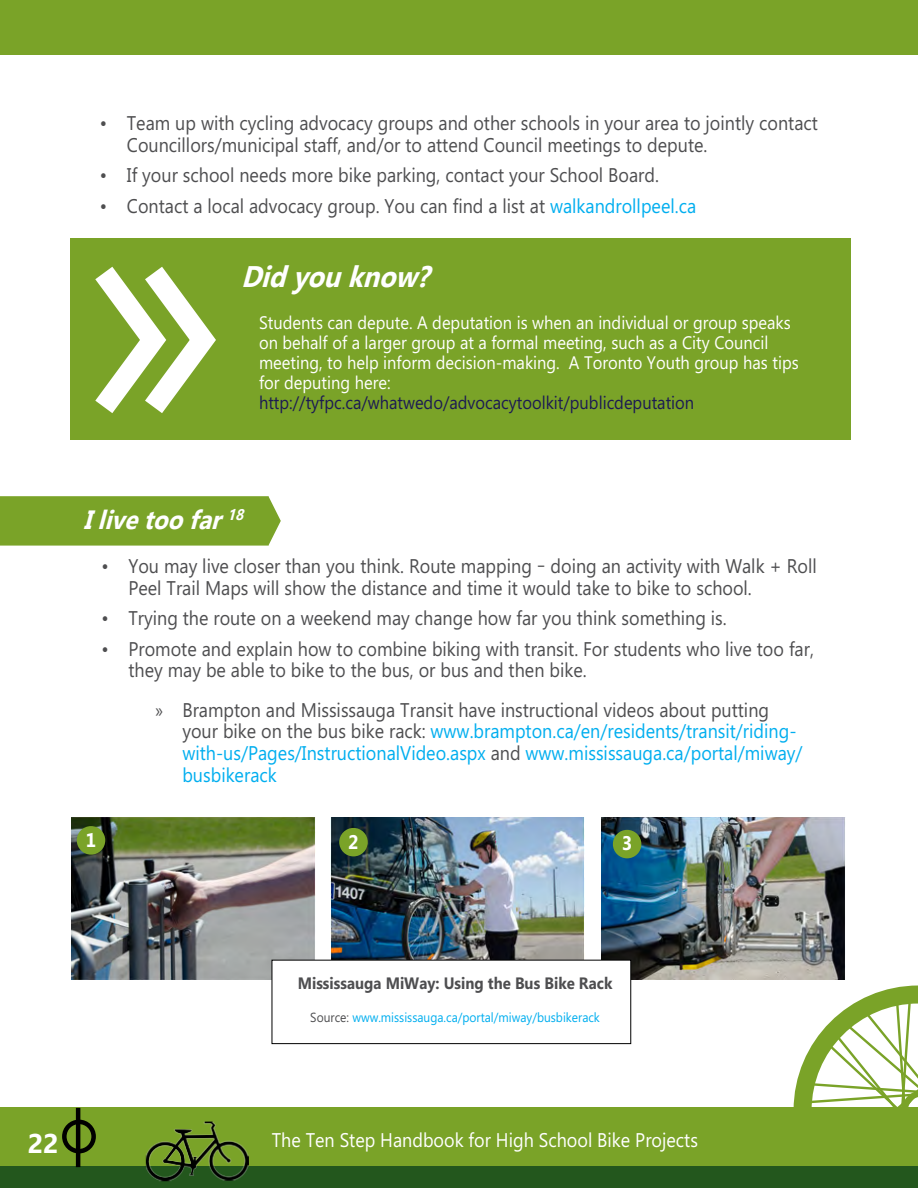
<style>
.page{position:relative;width:918px;height:1188px;background:#fff}
.page>*{position:absolute;margin:0;border:0;box-sizing:border-box;transform-origin:0 0}
.t1{font:italic 700 29.7px "Gadugi";color:#fff;scale:.91 1}
.t2{font:700 27px "Gadugi";color:#fff}
.t3{font:italic 700 26.4px "Gadugi";color:#fff;scale:.91 1}
.t4{font:19.8px/21.6px "Microsoft Phags Pa";color:#4e4e50;scale:.91 1}
.t5{font:19.8px/21.6px "Microsoft Phags Pa";color:#00aeef;scale:.91 1}
.t6{font:19.8px "Microsoft Phags Pa";color:#fff;scale:.91 1}
.t7{font:700 19.8px "Microsoft Phags Pa";color:#fff;scale:.91 1}
.t8{font:18.15px/19.8px "Microsoft Phags Pa";color:#fff;scale:.91 1}
.t9{font:18.15px "Microsoft Phags Pa";color:#1c1a53;scale:.91 1}
.t10{font:700 16.5px "Microsoft Phags Pa";color:#4e4e50;scale:.91 1}
.t11{font:13.2px "Microsoft Phags Pa";color:#00aeef;scale:.91 1}
.s1{color:#00aeef}
.s2{font-family:"Myriad Pro";color:#4e4e50}
.s3{color:#4e4e50}
</style>
<div class="page">
<svg style="left:794px;top:986px;width:124px;height:121px"></svg>
<div style="left:0;top:1107px;width:918px;height:59px;background:#7aa328"></div>
<div style="left:0;top:1166px;width:918px;height:22px;background:#23571d"></div>
<img style="left:146px;top:1121px;width:103px;height:60px">
<hr style="left:76px;top:1108px;width:4px;height:59px;background:#000">
<div style="left:62px;top:1120px;width:34px;height:33px;border:4px solid #000;border-radius:50%"></div>
<div style="left:0;top:0;width:918px;height:55px;background:#7aa328"></div>
<div style="left:0;top:496px;width:281px;height:50px;background:#7aa328"></div>
<img style="left:71px;top:817px;width:244px;height:163px">
<img style="left:330px;top:817px;width:255px;height:143px">
<img style="left:602px;top:817px;width:243px;height:162px">
<div style="left:272px;top:960px;width:359px;height:84px;background:#fff"></div>
<div style="left:272px;top:960px;width:359px;height:84px;border:1px solid #000"></div>
<div style="left:77px;top:826px;width:28px;height:29px;background:#7aa328;border-radius:50%"></div>
<div style="left:339px;top:828px;width:29px;height:28px;background:#7aa328;border-radius:50%"></div>
<div style="left:613px;top:830px;width:28px;height:28px;background:#7aa328;border-radius:50%"></div>
<div style="left:70px;top:239px;width:780px;height:201px;background:#7aa328"></div>
<svg style="left:95px;top:266px;width:121px;height:147px"></svg>
<p class="t4" style="left:127px;top:111px;width:761px;text-indent:-27px">• Team up with cycling advocacy groups and other schools in your area to jointly contact<br>Councillors/municipal staff, and/or to attend Council meetings to depute.</p>
<p class="t4" style="left:100px;top:163px;width:616px">• If your school needs more bike parking, contact your School Board.</p>
<p class="t4" style="left:100px;top:194px;width:657px">• Contact a local advocacy group. You can find a list at <span class="s1">walkandrollpeel.ca</span></p>
<h1 class="t1" style="left:241px;top:259px;width:218px">Didyouknow?</h1>
<p class="t8" style="left:259px;top:312px;width:595px">Students can depute. A deputation is when an individual or group speaks on behalf of a larger group at a formal meeting, such as a City Council meeting, to help inform decision-making. A Toronto Youth group has tips for deputing here:</p>
<p class="t9" style="left:259px;top:390px;width:480px">http://tyfpc.ca/whatwedo/advocacytoolkit/publicdeputation</p>
<h3 class="t3" style="left:83px;top:504px;width:183px">Ilivetoofar<sup>18</sup></h3>
<p class="t4" style="left:128px;top:554px;width:758px;text-indent:-27px">• You may live closer than you think. Route mapping – doing an activity with Walk + Roll<br>Peel Trail Maps will show the distance and time it would take to bike to school.</p>
<p class="t4" style="left:101px;top:606px;width:689px">• Trying the route on a weekend may change how far you think something is.</p>
<p class="t4" style="left:128px;top:637px;width:755px;text-indent:-27px">• Promote and explain how to combine biking with transit. For students who live too far, they may be able to bike to the bus, or bus and then bike.</p>
<p class="t5" style="left:182px;top:698px;width:683px;text-indent:-27px"><span class="s2">»</span> <span class="s3">Brampton and Mississauga Transit have instructional videos about putting your bike on the bus bike rack:</span> www.brampton.ca/en/residents/transit/riding&shy;with-us/Pages/InstructionalVideo.aspx <span class="s3">and</span> www.mississauga.ca/portal/miway/ busbikerack</p>
<p class="t7" style="left:86px;top:826px;width:13px">1</p>
<p class="t7" style="left:348px;top:827px;width:13px">2</p>
<p class="t7" style="left:622px;top:829px;width:13px">3</p>
<h2 class="t2" style="left:28px;top:1127px;width:33px">22</h2>
<p class="t10" style="left:298px;top:972px;width:347px">Mississauga MiWay: Using the Bus Bike Rack</p>
<p class="t11" style="left:310px;top:1008px;width:320px"><span class="s3">Source:</span> www.mississauga.ca/portal/miway/busbikerack</p>
<p class="t6" style="left:272px;top:1126px;width:470px">The Ten Step Handbook for High School Bike Projects</p>
</div>
